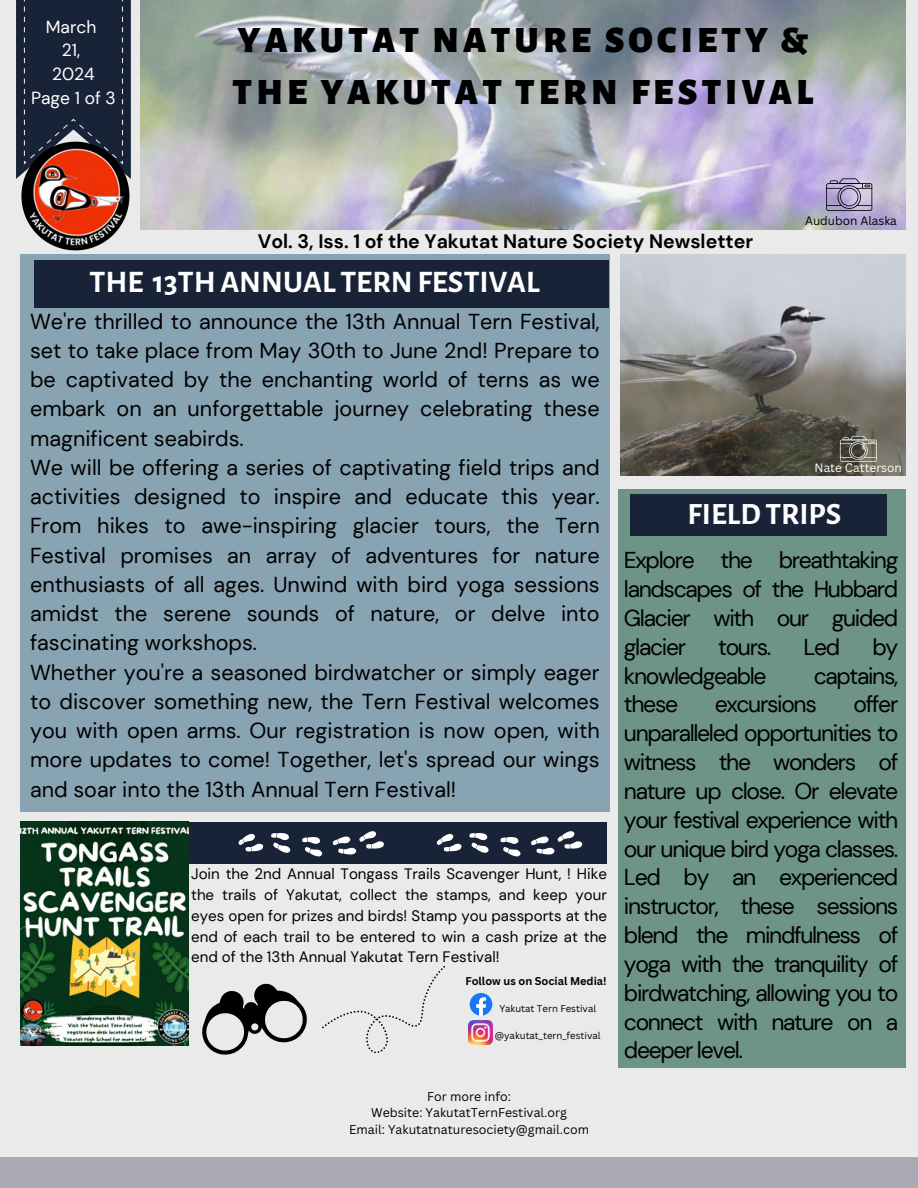
<style>
.page{position:relative;width:918px;height:1188px;background:#eaeaea}
.page>*{position:absolute;margin:0;border:0;box-sizing:border-box;transform-origin:0 0}
.t1{font:900 37.5px/51.8px "Alegreya Sans";letter-spacing:.11em;color:#000}
.t2{font:700 31.5px "Alegreya Sans";color:#fff}
.t3{font:700 31.2px "Alegreya Sans";color:#fff}
.t4{font:22.95px/28.8px "DM Sans";letter-spacing:-.06em;color:#000;text-align:justify}
.t5{font:21.6px/29.2px "DM Sans";color:#000}
.t6{font:700 19.5px "DM Sans";color:#000}
.t7{font:17.4px/23.7px "DM Sans";color:#fff;text-align:center}
.t8{font:15.15px/21px "DM Sans";color:#000;text-align:justify}
.t9{font:12.3px "Canva Sans";color:#000}
.t10{font:11.85px "Canva Sans";color:#000}
.t11{font:11.85px "Canva Sans";color:#fff}
.t12{font:700 10.95px "Canva Sans";color:#000}
.t13{font:9.6px "Canva Sans";color:#000}
</style>
<div class="page">
<div style="left:20px;top:254px;width:589px;height:558px;background:#88a3b2"></div>
<img style="left:621px;top:254px;width:284px;height:222px">
<div style="left:35px;top:260px;width:574px;height:48px;background:#192338"></div>
<div style="left:0;top:1157px;width:918px;height:31px;background:#aaaab4"></div>
<div style="left:16px;top:0;width:115px;height:179px;background:#192338"></div>
<div style="left:618px;top:489px;width:288px;height:578px;background:#6d9486"></div>
<div style="left:630px;top:494px;width:256px;height:41px;background:#192338"></div>
<div style="left:82px;top:822px;width:525px;height:42px;background:#192338"></div>
<img style="left:140px;top:0;width:765px;height:229px">
<svg style="left:826px;top:178px;width:46px;height:33px;background:#9d92b2"></svg>
<img style="left:20px;top:121px;width:110px;height:147px">
<svg style="left:840px;top:436px;width:37px;height:26px"></svg>
<svg style="left:470px;top:993px;width:22px;height:23px"></svg>
<img style="left:469px;top:1021px;width:23px;height:24px">
<svg style="left:302px;top:837px;width:20px;height:20px"></svg>
<svg style="left:332px;top:831px;width:52px;height:24px"></svg>
<svg style="left:238px;top:833px;width:53px;height:20px"></svg>
<svg style="left:500px;top:837px;width:21px;height:20px"></svg>
<svg style="left:531px;top:831px;width:52px;height:24px"></svg>
<svg style="left:436px;top:833px;width:53px;height:20px"></svg>
<svg style="left:202px;top:966px;width:243px;height:89px"></svg>
<img style="left:20px;top:822px;width:169px;height:224px">
<p class="t7" style="left:31px;top:15px;width:86px">March<br>21,<br>2024<br>Page 1 of 3</p>
<p class="t1" style="left:233px;top:15px;width:582px">YAKUTAT NATURE SOCIETY &amp;<br>THE YAKUTAT TERN FESTIVAL</p>
<p class="t6" style="left:258px;top:229px;width:497px">Vol. 3, Iss. 1 of the Yakutat Nature Society Newsletter</p>
<p class="t10" style="left:805px;top:212px;width:93px">Audubon Alaska</p>
<p class="t2" style="left:90px;top:267px;width:452px">THE 13TH ANNUAL TERN FESTIVAL</p>
<p class="t5" style="left:30px;top:307px;width:571px">We're thrilled to announce the 13th Annual Tern Festival, set to take place from May 30th to June 2nd! Prepare to be captivated by the enchanting world of terns as we embark on an unforgettable journey celebrating these magnificent seabirds.<br>We will be offering a series of captivating field trips and activities designed to inspire and educate this year.<br>From hikes to awe-inspiring glacier tours, the Tern Festival promises an array of adventures for nature enthusiasts of all ages. Unwind with bird yoga sessions amidst the serene sounds of nature, or delve into fascinating workshops.<br>Whether you're a seasoned birdwatcher or simply eager to discover something new, the Tern Festival welcomes you with open arms. Our registration is now open, with more updates to come! Together, let's spread our wings and soar into the 13th Annual Tern Festival!</p>
<p class="t8" style="left:191px;top:863px;width:417px">Join the 2nd Annual Tongass Trails Scavenger Hunt, ! Hike the trails of Yakutat, collect the stamps, and keep your eyes open for prizes and birds! Stamp you passports at the end of each trail to be entered to win a cash prize at the end of the 13th Annual Yakutat Tern Festival!</p>
<h3 class="t12" style="left:465px;top:974px;width:143px">Follow us on Social Media!</h3>
<p class="t13" style="left:499px;top:1002px;width:98px">Yakutat Tern Festival</p>
<p class="t13" style="left:495px;top:1029px;width:107px">@yakutat_tern_festival</p>
<h6 class="t9" style="left:427px;top:1088px;width:85px">For more info:</h6>
<p class="t9" style="left:371px;top:1104px;width:197px">Website: YakutatTernFestival.org</p>
<p class="t9" style="left:349px;top:1121px;width:241px">Email: Yakutatnaturesociety@gmail.com</p>
<h1 class="t11" style="left:815px;top:460px;width:89px">Nate Catterson</h1>
<p class="t3" style="left:688px;top:499px;width:155px">FIELD TRIPS</p>
<p class="t4" style="left:624px;top:546px;width:276px">Explore the breathtaking landscapes of the Hubbard Glacier with our guided glacier</p>
<p class="t4" style="left:718px;top:633px;width:55px">tours.</p>
<p class="t4" style="left:804px;top:633px;width:38px">Led</p>
<p class="t4" style="left:873px;top:633px;width:27px">by</p>
<p class="t4" style="left:624px;top:661px;width:144px">knowledgeable</p>
<p class="t4" style="left:814px;top:661px;width:86px">captains,</p>
<p class="t4" style="left:624px;top:690px;width:56px">these</p>
<p class="t4" style="left:715px;top:690px;width:104px">excursions</p>
<p class="t4" style="left:624px;top:690px;width:276px;text-indent:229px">offer unparalleled opportunities to witness the wonders of nature up close. Or elevate your festival experience with our unique bird yoga classes.<br>Led by an experienced instructor, these sessions blend the mindfulness of yoga with the tranquility of birdwatching, allowing you to connect with nature on a deeper level.</p>
</div>
